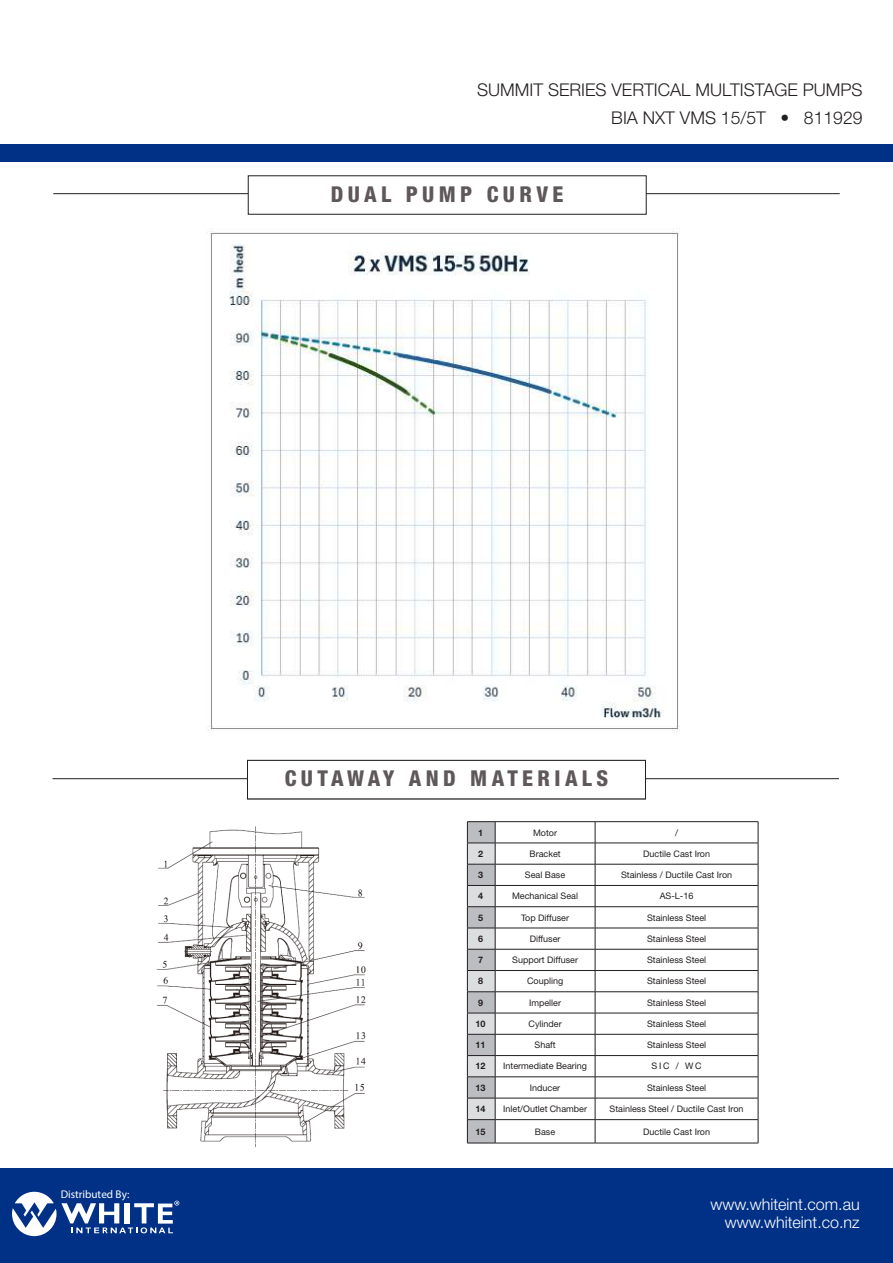
<style>
.page{position:relative;width:893px;height:1263px;background:#fff}
.page>*{position:absolute;margin:0;border:0;box-sizing:border-box;transform-origin:0 0}
.t1{font:800 condensed 21.9px "Helvetica Neue LT Std";letter-spacing:.2em;color:#5f585a}
.t2{font:italic 600 21.9px "Adobe Caslon Pro";letter-spacing:.215em;color:#5f585a}
.t3{font:300 17.55px/27.8px "Helvetica Neue LT Std";color:#231f20;text-align:right}
.t4{font:300 16.05px/17.5px "Helvetica Neue LT Std";color:#fff;text-align:right}
.t5{font:11.1px "Myriad Pro";color:#fff}
.t6{font:9px "Helvetica Neue LT Std";color:#231f20}
.t7{font:700 9px "Helvetica Neue LT Std";color:#231f20}
</style>
<div class="page">
<div style="left:0;top:145px;width:893px;height:17px;background:#003186"></div>
<div style="left:0;top:1168px;width:893px;height:95px;background:#003186"></div>
<svg style="left:12px;top:1192px;width:167px;height:44px"></svg>
<hr style="left:53px;top:193px;width:787px;height:1px;background:#231f20">
<div style="left:248px;top:176px;width:398px;height:38px;background:#fff"></div>
<hr style="left:53px;top:778px;width:786px;height:1px;background:#231f20">
<div style="left:247px;top:760px;width:398px;height:39px;background:#fff"></div>
<div style="left:247px;top:760px;width:399px;height:39px;border:1px solid #231f20"></div>
<img style="left:156px;top:826px;width:210px;height:320px">
<hr style="left:495px;top:821px;width:100px;height:1px;background:#231f20">
<hr style="left:595px;top:821px;width:163px;height:1px;background:#231f20">
<hr style="left:495px;top:843px;width:100px;height:1px;background:#231f20">
<hr style="left:595px;top:843px;width:163px;height:1px;background:#231f20">
<hr style="left:495px;top:864px;width:100px;height:1px;background:#231f20">
<hr style="left:595px;top:864px;width:163px;height:1px;background:#231f20">
<hr style="left:495px;top:885px;width:100px;height:1px;background:#231f20">
<hr style="left:595px;top:885px;width:163px;height:1px;background:#231f20">
<hr style="left:495px;top:906px;width:100px;height:1px;background:#231f20">
<hr style="left:595px;top:906px;width:163px;height:1px;background:#231f20">
<hr style="left:495px;top:928px;width:100px;height:1px;background:#231f20">
<hr style="left:595px;top:928px;width:163px;height:1px;background:#231f20">
<hr style="left:495px;top:949px;width:100px;height:1px;background:#231f20">
<hr style="left:595px;top:949px;width:163px;height:1px;background:#231f20">
<hr style="left:495px;top:970px;width:100px;height:1px;background:#231f20">
<hr style="left:595px;top:970px;width:163px;height:1px;background:#231f20">
<hr style="left:495px;top:991px;width:100px;height:1px;background:#231f20">
<hr style="left:595px;top:991px;width:163px;height:1px;background:#231f20">
<hr style="left:495px;top:1013px;width:100px;height:1px;background:#231f20">
<hr style="left:595px;top:1013px;width:163px;height:1px;background:#231f20">
<hr style="left:495px;top:1034px;width:100px;height:1px;background:#231f20">
<hr style="left:595px;top:1034px;width:163px;height:1px;background:#231f20">
<hr style="left:495px;top:1055px;width:100px;height:1px;background:#231f20">
<hr style="left:595px;top:1055px;width:163px;height:1px;background:#231f20">
<hr style="left:495px;top:1076px;width:100px;height:1px;background:#231f20">
<hr style="left:595px;top:1076px;width:163px;height:1px;background:#231f20">
<hr style="left:495px;top:1098px;width:100px;height:1px;background:#231f20">
<hr style="left:595px;top:1098px;width:163px;height:1px;background:#231f20">
<hr style="left:495px;top:1119px;width:100px;height:1px;background:#231f20">
<hr style="left:595px;top:1119px;width:163px;height:1px;background:#231f20">
<svg style="left:595px;top:822px;width:1px;height:321px"></svg>
<svg style="left:758px;top:822px;width:1px;height:321px"></svg>
<svg style="left:467px;top:821px;width:29px;height:323px;background:#b8b9bb"></svg>
<hr style="left:495px;top:1143px;width:100px;height:1px;background:#231f20">
<hr style="left:595px;top:1143px;width:163px;height:1px;background:#231f20">
<img style="left:207px;top:228px;width:473px;height:504px">
<h2 class="t3" style="left:477px;top:76px;width:387px">SUMMIT SERIES VERTICAL MULTISTAGE PUMPS<br>BIA NXT VMS 15/5T • 811929</h2>
<h1 class="t1" style="left:331px;top:180px;width:234px">DUAL PUMP CURVE</h1>
<p class="t5" style="left:61px;top:1188px;width:70px">Distributed By:</p>
<h1 class="t1" style="left:285px;top:765px;width:325px">CUTAWAY AND MAT RIALS</h1>
<h1 class="t2" style="left:355px;top:766px;width:184px">PUMP CURVE</h1>
<p class="t7" style="left:478px;top:827px;width:7px">1</p>
<p class="t6" style="left:533px;top:827px;width:26px">Motor</p>
<p class="t6" style="left:675px;top:827px;width:4px">/</p>
<p class="t7" style="left:478px;top:848px;width:7px">2</p>
<p class="t6" style="left:530px;top:848px;width:33px">Bracket</p>
<p class="t6" style="left:643px;top:848px;width:68px">Ductile Cast Iron</p>
<p class="t7" style="left:478px;top:869px;width:7px">3</p>
<p class="t6" style="left:525px;top:869px;width:42px">Seal Base</p>
<p class="t6" style="left:621px;top:869px;width:113px">Stainless / Ductile Cast Iron</p>
<p class="t7" style="left:478px;top:890px;width:7px">4</p>
<p class="t6" style="left:512px;top:891px;width:68px">Mechanical Seal</p>
<p class="t6" style="left:660px;top:891px;width:35px">AS-L-16</p>
<p class="t7" style="left:478px;top:912px;width:7px">5</p>
<p class="t6" style="left:521px;top:912px;width:50px">Top Diffuser</p>
<p class="t6" style="left:647px;top:912px;width:61px">Stainless Steel</p>
<p class="t7" style="left:478px;top:933px;width:7px">6</p>
<p class="t6" style="left:530px;top:933px;width:32px">Diffuser</p>
<p class="t6" style="left:647px;top:933px;width:61px">Stainless Steel</p>
<p class="t7" style="left:478px;top:954px;width:7px">7</p>
<p class="t6" style="left:512px;top:954px;width:67px">Support Diffuser</p>
<p class="t6" style="left:647px;top:954px;width:61px">Stainless Steel</p>
<p class="t7" style="left:478px;top:975px;width:7px">8</p>
<p class="t6" style="left:527px;top:976px;width:38px">Coupling</p>
<p class="t6" style="left:647px;top:976px;width:61px">Stainless Steel</p>
<p class="t7" style="left:478px;top:997px;width:7px">9</p>
<p class="t6" style="left:529px;top:997px;width:34px">Impeller</p>
<p class="t6" style="left:647px;top:997px;width:61px">Stainless Steel</p>
<p class="t7" style="left:475px;top:1018px;width:12px">10</p>
<p class="t6" style="left:529px;top:1018px;width:35px">Cylinder</p>
<p class="t6" style="left:647px;top:1018px;width:61px">Stainless Steel</p>
<p class="t7" style="left:475px;top:1039px;width:12px">11</p>
<p class="t6" style="left:535px;top:1039px;width:23px">Shaft</p>
<p class="t6" style="left:647px;top:1039px;width:61px">Stainless Steel</p>
<p class="t7" style="left:475px;top:1060px;width:12px">12</p>
<p class="t6" style="left:503px;top:1061px;width:85px">Intermediate Bearing</p>
<p class="t6" style="left:651px;top:1061px;width:52px">SIC / WC</p>
<p class="t7" style="left:475px;top:1082px;width:12px">13</p>
<p class="t6" style="left:530px;top:1082px;width:32px">Inducer</p>
<p class="t6" style="left:647px;top:1082px;width:61px">Stainless Steel</p>
<p class="t7" style="left:475px;top:1103px;width:12px">14</p>
<p class="t6" style="left:503px;top:1103px;width:85px">Inlet/Outlet Chamber</p>
<p class="t6" style="left:610px;top:1103px;width:136px">Stainless Steel / Ductile Cast Iron</p>
<p class="t7" style="left:475px;top:1126px;width:12px">15</p>
<p class="t6" style="left:535px;top:1126px;width:22px">Base</p>
<p class="t6" style="left:643px;top:1126px;width:68px">Ductile Cast Iron</p>
<h3 class="t4" style="left:711px;top:1195px;width:151px">www.whiteint.com.au www.whiteint.co.nz</h3>
</div>
